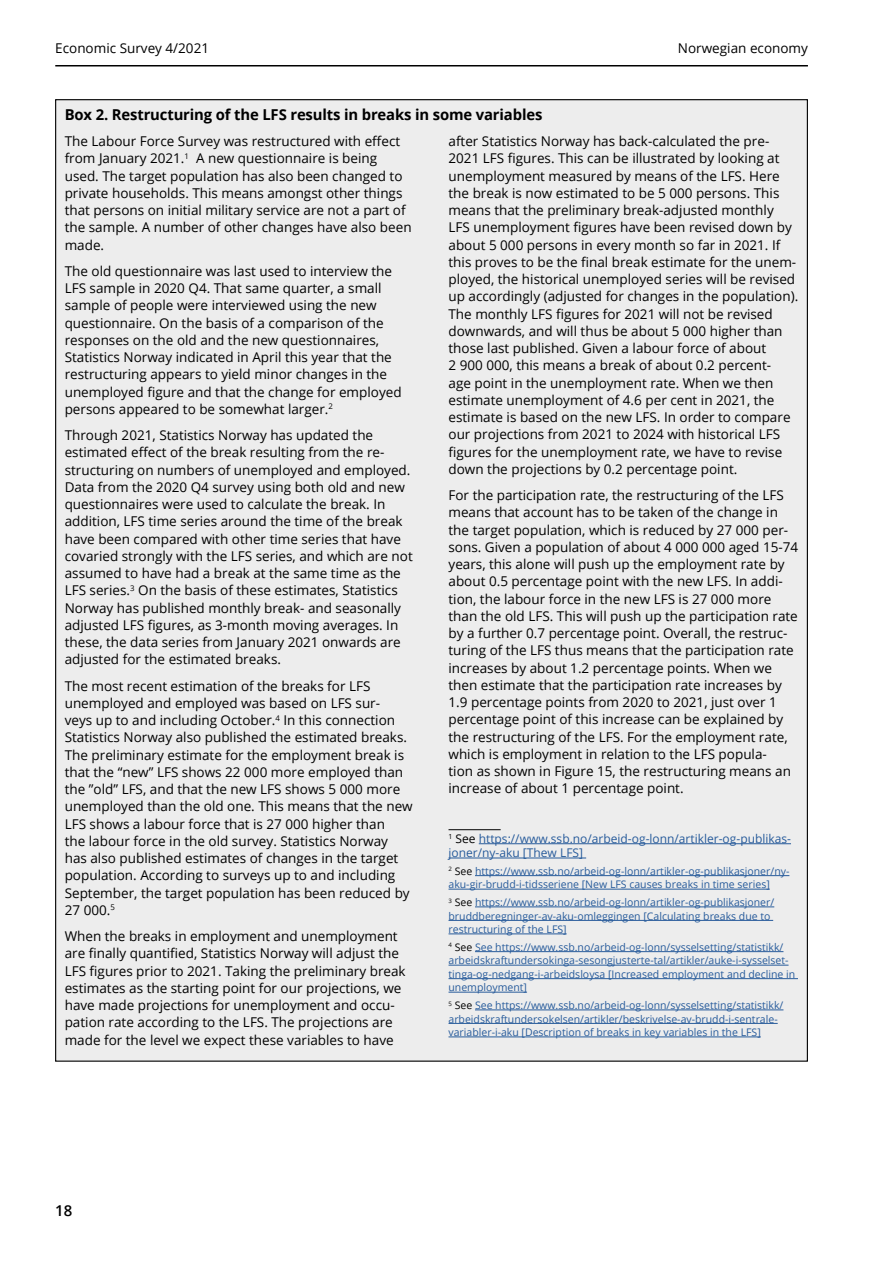
<style>
.page{position:relative;width:893px;height:1263px;background:#fff}
.page>*{position:absolute;margin:0;border:0;box-sizing:border-box;transform-origin:0 0}
.Boksoverskrift1{font:700 15px "Open Sans";letter-spacing:-.01em;color:#000}
.t1{font:600 15px "Open Sans";color:#000}
.Bokstekst{font:13.5px/17.2px "Open Sans";color:#000}
.Boksnote{font:12px/14.2px "Open Sans";color:#275b9b}
.Bokskilde{font:10.5px/13.5px "Open Sans";color:#275b9b}
.s1{color:#000}
</style>
<div class="page">
<hr style="left:55px;top:65px;width:753px;height:1px;background:#000">
<div style="left:56px;top:100px;width:751px;height:961px;background:#ededed"></div>
<hr style="left:448px;top:829px;width:53px;height:1px;background:#000">
<hr style="left:479px;top:843px;width:312px;height:1px;background:#275b9b">
<hr style="left:448px;top:858px;width:138px;height:1px;background:#275b9b">
<hr style="left:475px;top:875px;width:314px;height:1px;background:#275b9b">
<hr style="left:448px;top:889px;width:322px;height:1px;background:#275b9b">
<hr style="left:475px;top:907px;width:299px;height:1px;background:#275b9b">
<hr style="left:448px;top:920px;width:325px;height:1px;background:#275b9b">
<hr style="left:448px;top:934px;width:119px;height:1px;background:#275b9b">
<hr style="left:475px;top:951px;width:308px;height:1px;background:#275b9b">
<hr style="left:448px;top:965px;width:340px;height:1px;background:#275b9b">
<hr style="left:448px;top:978px;width:350px;height:1px;background:#275b9b">
<hr style="left:448px;top:992px;width:79px;height:1px;background:#275b9b">
<hr style="left:475px;top:1010px;width:308px;height:1px;background:#275b9b">
<hr style="left:448px;top:1023px;width:330px;height:1px;background:#275b9b">
<hr style="left:448px;top:1037px;width:313px;height:1px;background:#275b9b">
<p class="Bokstekst" style="left:55px;top:39px;width:155px">Economic Survey 4/2021</p>
<p class="Bokstekst" style="left:678px;top:39px;width:131px">Norwegian economy</p>
<p class="Boksoverskrift1" style="left:65px;top:104px;width:479px">Box 2. Restructuring of the LFS results in breaks in some variables</p>
<p class="Bokstekst" style="left:65px;top:132px;width:348px">The Labour Force Survey was restructured with effect from January 2021.<sup>1</sup> A new questionnaire is being used. The target population has also been changed to private households. This means amongst other things that persons on initial military service are not a part of the sample. A number of other changes have also been made.</p>
<p class="Bokstekst" style="left:65px;top:262px;width:338px">The old questionnaire was last used to interview the LFS sample in 2020 Q4. That same quarter, a small sample of people were interviewed using the new questionnaire. On the basis of a comparison of the responses on the old and the new questionnaires, Statistics Norway indicated in April this year that the restructuring appears to yield minor changes in the unemployed figure and that the change for employed persons appeared to be somewhat larger.<sup>2</sup></p>
<p class="Bokstekst" style="left:65px;top:426px;width:350px">Through 2021, Statistics Norway has updated the estimated effect of the break resulting from the re&shy;structuring on numbers of unemployed and employed.<br>Data from the 2020 Q4 survey using both old and new questionnaires were used to calculate the break. In addition, LFS time series around the time of the break have been compared with other time series that have covaried strongly with the LFS series, and which are not assumed to have had a break at the same time as the LFS series.<sup>3</sup> On the basis of these estimates, Statistics Norway has published monthly break- and seasonally adjusted LFS figures, as 3-month moving averages. In these, the data series from January 2021 onwards are adjusted for the estimated breaks.</p>
<p class="Bokstekst" style="left:65px;top:677px;width:350px">The most recent estimation of the breaks for LFS unemployed and employed was based on LFS sur-<br>veys up to and including October.<sup>4</sup> In this connection Statistics Norway also published the estimated breaks.<br>The preliminary estimate for the employment break is that the “new” LFS shows 22 000 more employed than the ”old” LFS, and that the new LFS shows 5 000 more unemployed than the old one. This means that the new LFS shows a labour force that is 27 000 higher than<br>the labour force in the old survey. Statistics Norway has also published estimates of changes in the target population. According to surveys up to and including September, the target population has been reduced by 27 000.<sup>5</sup></p>
<p class="Bokstekst" style="left:65px;top:927px;width:342px">When the breaks in employment and unemployment are finally quantified, Statistics Norway will adjust the LFS figures prior to 2021. Taking the preliminary break estimates as the starting point for our projections, we have made projections for unemployment and occu&shy;pation rate according to the LFS. The projections are made for the level we expect these variables to have</p>
<p class="Bokstekst" style="left:448px;top:132px;width:351px">after Statistics Norway has back-calculated the pre-2021 LFS figures. This can be illustrated by looking at unemployment measured by means of the LFS. Here the break is now estimated to be 5 000 persons. This means that the preliminary break-adjusted monthly LFS unemployment figures have been revised down by about 5 000 persons in every month so far in 2021. If this proves to be the final break estimate for the unem&shy;ployed, the historical unemployed series will be revised up accordingly (adjusted for changes in the population).<br>The monthly LFS figures for 2021 will not be revised downwards, and will thus be about 5 000 higher than those last published. Given a labour force of about<br>2 900 000, this means a break of about 0.2 percent-<br>age point in the unemployment rate. When we then estimate unemployment of 4.6 per cent in 2021, the estimate is based on the new LFS. In order to compare our projections from 2021 to 2024 with historical LFS figures for the unemployment rate, we have to revise down the projections by 0.2 percentage point.</p>
<p class="Bokstekst" style="left:448px;top:486px;width:351px">For the participation rate, the restructuring of the LFS means that account has to be taken of the change in the target population, which is reduced by 27 000 per&shy;sons. Given a population of about 4 000 000 aged 15-74 years, this alone will push up the employment rate by about 0.5 percentage point with the new LFS. In addi&shy;tion, the labour force in the new LFS is 27 000 more than the old LFS. This will push up the participation rate by a further 0.7 percentage point. Overall, the restruc&shy;turing of the LFS thus means that the participation rate increases by about 1.2 percentage points. When we then estimate that the participation rate increases by 1.9 percentage points from 2020 to 2021, just over 1 percentage point of this increase can be explained by the restructuring of the LFS. For the employment rate, which is employment in relation to the LFS popula-<br>tion as shown in Figure 15, the restructuring means an increase of about 1 percentage point.</p>
<p class="Boksnote" style="left:448px;top:831px;width:344px"><sup>1</sup> <span class="s1">See</span> https://www.ssb.no/arbeid-og-lonn/artikler-og-publikas&shy;joner/ny-aku [Thew LFS]</p>
<p class="Bokskilde" style="left:448px;top:864px;width:342px"><sup>2</sup> <span class="s1">See</span> https://www.ssb.no/arbeid-og-lonn/artikler-og-publikasjoner/ny&shy;aku-gir-brudd-i-tidsseriene [New LFS causes breaks in time series]</p>
<p class="Bokskilde" style="left:448px;top:895px;width:327px"><sup>3</sup> <span class="s1">See</span> https://www.ssb.no/arbeid-og-lonn/artikler-og-publikasjoner/ bruddberegninger-av-aku-omleggingen [Calculating breaks due to restructuring of the LFS]</p>
<p class="Bokskilde" style="left:448px;top:940px;width:348px"><sup>4</sup> <span class="s1">See</span> See https://www.ssb.no/arbeid-og-lonn/sysselsetting/statistikk/ arbeidskraftundersokinga-sesongjusterte-tal/artikler/auke-i-sysselset&shy;tinga-og-nedgang-i-arbeidsloysa [Increased employment and decline in unemployment]</p>
<p class="Bokskilde" style="left:448px;top:998px;width:336px"><sup>5</sup> <span class="s1">See</span> See https://www.ssb.no/arbeid-og-lonn/sysselsetting/statistikk/ arbeidskraftundersokelsen/artikler/beskrivelse-av-brudd-i-sentrale&shy;variabler-i-aku [Description of breaks in key variables in the LFS]</p>
<p class="t1" style="left:55px;top:1200px;width:19px">18</p>
</div>
